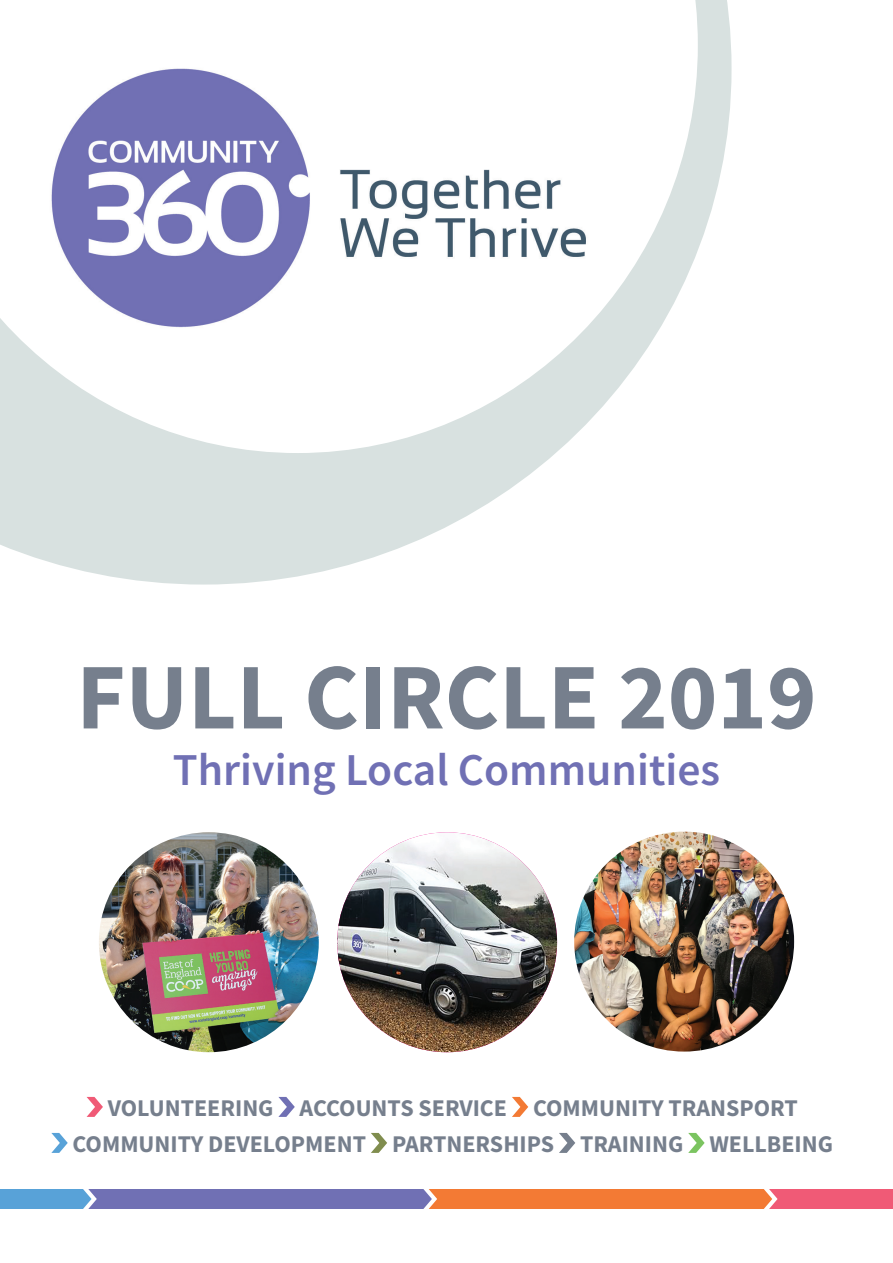
<style>
.page{position:relative;width:893px;height:1263px;background:#fff}
.page>*{position:absolute;margin:0;border:0;box-sizing:border-box;transform-origin:0 0}
.Heading{font:700 93.9px "Source Sans Pro";color:#767f8d}
.Heading-2{font:600 45.6px "Source Sans Pro";color:#7070b4}
.Heading-3{font:700 24px "Source Sans Pro";color:#767f8d}
</style>
<div class="page">
<svg style="left:0;top:0;width:731px;height:584px"></svg>
<svg style="left:87px;top:1097px;width:16px;height:20px"></svg>
<svg style="left:278px;top:1097px;width:17px;height:20px"></svg>
<svg style="left:512px;top:1097px;width:16px;height:20px"></svg>
<svg style="left:51px;top:1133px;width:17px;height:20px"></svg>
<svg style="left:371px;top:1133px;width:16px;height:20px"></svg>
<svg style="left:559px;top:1133px;width:16px;height:20px"></svg>
<svg style="left:688px;top:1133px;width:17px;height:20px"></svg>
<img style="left:99px;top:832px;width:220px;height:220px;border-radius:110px">
<img style="left:337px;top:832px;width:220px;height:220px;border-radius:110px">
<img style="left:574px;top:832px;width:220px;height:219px;border-radius:110px">
<svg style="left:0;top:1189px;width:893px;height:20px"></svg>
<img style="left:42px;top:59px;width:552px;height:274px">
<p class="Heading" style="left:76px;top:634px;width:742px">FULL CIRCLE 2019</p>
<p class="Heading-2" style="left:173px;top:740px;width:549px">Thriving Local Communities</p>
<p class="Heading-3" style="left:108px;top:1092px;width:692px">VOLUNTEERING ACCOUNTS SERVICE COMMUNITY TRANSPORT</p>
<p class="Heading-3" style="left:73px;top:1128px;width:762px">COMMUNITY DEVELOPMENT PARTNERSHIPS TRAINING WELLBEING</p>
</div>
